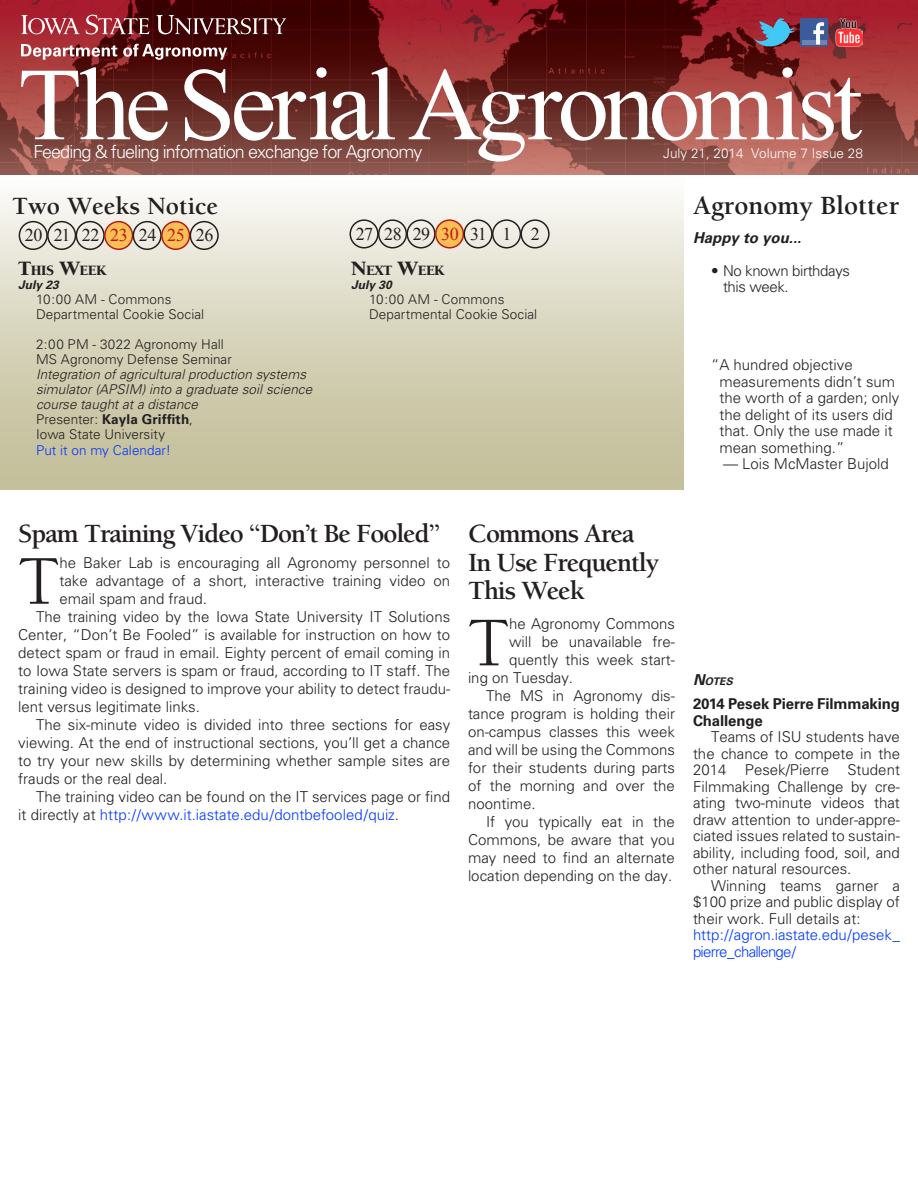
<style>
.page{position:relative;width:918px;height:1188px;background:#fff}
.page>*{position:absolute;margin:0;border:0;box-sizing:border-box;transform-origin:0 0}
.t1{font:103.5px "Times New Roman";letter-spacing:-.05em;color:#fff}
.Drop_Cap{font:71.7px "Berkeley";color:#231f20}
.HEADLINE{font:700 27px/28.5px "Berkeley";letter-spacing:-.04em;color:#231f20}
.HEADLINE-2{font:700 27px "Berkeley";color:#231f20}
.t2{font:700 25.5px "Berkeley";color:#231f20}
.t3{font:300 18px "Univers";letter-spacing:-.05em;color:#fff}
.t4{font:18px "Times New Roman";letter-spacing:-.015em;color:#231f20}
.Body_Copy{font:300 15px/18px "Univers";color:#231f20;text-align:justify}
.Drop_Cap-2{font:300 15px/18px "Univers";color:#231f20;text-align:justify}
.Bullet_List{font:300 15px/16.5px "Univers";color:#231f20}
.Body_Copy-2{font:300 15px/16.5px "Univers";letter-spacing:-.015em;color:#0038ff}
.Notes_Headline{font:700 15px/16.5px "Univers";letter-spacing:-.01em;color:#231f20}
.Bullet_List-2{font:300 15px/16.5px "Univers";letter-spacing:-.025em;color:#231f20}
.Subhead{font:italic 700 15px "Univers";color:#231f20}
.Calendar_This_Week_t{font:900 14.7px "Berkeley";letter-spacing:-.03em;color:#231f20}
.Calendar_Date{font:900 14.7px "Berkeley";letter-spacing:-.03em;color:#231f20}
.Paragraph_Style_1{font:italic 300 13.5px/15px "Univers";letter-spacing:.005em;color:#231f20}
.Calendar_Text{font:300 13.5px "Univers";letter-spacing:.005em;color:#231f20}
.Paragraph_Style_1-2{font:300 13.5px "Univers";letter-spacing:.005em;color:#231f20}
.t5{font:300 13.5px "Univers";color:#fff}
.Paragraph_Style_1-3{font:700 13.5px "Univers";letter-spacing:.015em;color:#231f20}
.Paragraph_Style_1-4{font:300 13.5px "Univers";letter-spacing:.005em;color:#0038ff}
.Calendar_Date-2{font:italic 700 12px "Univers";color:#231f20}
.Subhead-2{font:italic 700 10.5px "Univers";color:#231f20}
.s1{color:#b41d15}
.s2{font-size:21px}
.s3{font-weight:300}
.s4{color:#0038ff}
.s5{font-size:15px}
</style>
<div class="page">
<img style="left:0;top:0;width:918px;height:175px">
<svg style="left:21px;top:15px;width:59px;height:19px"></svg>
<svg style="left:86px;top:15px;width:63px;height:20px"></svg>
<svg style="left:156px;top:15px;width:130px;height:20px;background:#6a3c3c"></svg>
<svg style="left:21px;top:44px;width:96px;height:16px"></svg>
<svg style="left:123px;top:44px;width:104px;height:16px"></svg>
<svg style="left:753px;top:18px;width:42px;height:28px"></svg>
<div style="left:800px;top:18px;width:28px;height:29px;background:#3b5b99;border-radius:2px"></div>
<div style="left:802px;top:40px;width:24px;height:5px;background:#6d84b3"></div>
<svg style="left:813px;top:22px;width:11px;height:23px"></svg>
<img style="left:836px;top:18px;width:27px;height:29px">
<div style="left:0;top:175px;width:684px;height:315px;background:linear-gradient(to bottom,#f8f7f4,#beb990)"></div>
<div style="left:19px;top:221px;width:29px;height:29px;border:2px solid #231f20;border-radius:50%"></div>
<div style="left:47px;top:221px;width:29px;height:29px;border:2px solid #231f20;border-radius:50%"></div>
<div style="left:76px;top:221px;width:29px;height:29px;border:2px solid #231f20;border-radius:50%"></div>
<div style="left:105px;top:222px;width:28px;height:27px;background:#fdbe56;border-radius:50%"></div>
<div style="left:104px;top:221px;width:29px;height:29px;border:2px solid #b41d15;border-radius:50%"></div>
<div style="left:133px;top:221px;width:29px;height:29px;border:2px solid #231f20;border-radius:50%"></div>
<div style="left:162px;top:222px;width:28px;height:27px;background:#fdbe56;border-radius:50%"></div>
<div style="left:161px;top:221px;width:29px;height:29px;border:2px solid #b41d15;border-radius:50%"></div>
<div style="left:190px;top:221px;width:29px;height:29px;border:2px solid #231f20;border-radius:50%"></div>
<div style="left:349px;top:219px;width:30px;height:30px;border:2px solid #231f20;border-radius:50%"></div>
<div style="left:378px;top:219px;width:29px;height:30px;border:2px solid #231f20;border-radius:50%"></div>
<div style="left:406px;top:219px;width:30px;height:30px;border:2px solid #231f20;border-radius:50%"></div>
<div style="left:436px;top:220px;width:27px;height:28px;background:#fdbe56;border-radius:50%"></div>
<div style="left:435px;top:219px;width:29px;height:30px;border:2px solid #b41d15;border-radius:50%"></div>
<div style="left:463px;top:219px;width:30px;height:30px;border:2px solid #231f20;border-radius:50%"></div>
<div style="left:492px;top:219px;width:29px;height:30px;border:2px solid #231f20;border-radius:50%"></div>
<div style="left:520px;top:219px;width:30px;height:30px;border:2px solid #231f20;border-radius:50%"></div>
<p class="t1" style="left:18px;top:32px;width:846px">The Serial Agronomist</p>
<p class="t3" style="left:34px;top:141px;width:390px">Feeding &amp; fueling information exchange for Agronomy</p>
<p class="t5" style="left:663px;top:146px;width:201px">July 21, 2014 Volume 7 Issue 28</p>
<p class="HEADLINE-2" style="left:693px;top:191px;width:208px">Agronomy Blotter</p>
<p class="Subhead" style="left:693px;top:229px;width:110px">Happy to you...</p>
<p class="Bullet_List-2" style="left:723px;top:262px;width:128px;text-indent:-12px">• No known birthdays this week.</p>
<p class="t2" style="left:12px;top:192px;width:208px">Two Weeks Notice</p>
<p class="t4" style="left:356px;top:221px;width:186px">272829<span class="s1">30</span>31 1 2</p>
<p class="t4" style="left:25px;top:223px;width:190px">20 21 22 <span class="s1">23</span> 24 <span class="s1">25</span> 26</p>
<p class="Calendar_This_Week_t" style="left:18px;top:263px;width:90px"><span class="s2">T</span>HIS <span class="s2">W</span>EEK</p>
<p class="Calendar_Date-2" style="left:18px;top:277px;width:42px">July 23</p>
<p class="Calendar_Text" style="left:36px;top:291px;width:137px">10:00 AM - Commons</p>
<p class="Calendar_Text" style="left:36px;top:306px;width:170px">Departmental Cookie Social</p>
<p class="Paragraph_Style_1-2" style="left:36px;top:336px;width:189px">2:00 PM - 3022 Agronomy Hall</p>
<p class="Paragraph_Style_1-2" style="left:36px;top:351px;width:197px">MS Agronomy Defense Seminar</p>
<p class="Paragraph_Style_1" style="left:36px;top:366px;width:278px">Integration of agricultural production systems simulator (APSIM) into a graduate soil science course taught at a distance</p>
<p class="Paragraph_Style_1-3" style="left:36px;top:411px;width:159px"><span class="s3">Presenter:</span> Kayla Griffith<span class="s3">,</span></p>
<p class="Paragraph_Style_1-2" style="left:36px;top:426px;width:131px">Iowa State University</p>
<p class="Paragraph_Style_1-4" style="left:36px;top:442px;width:137px">Put it on my Calendar!</p>
<p class="Calendar_Date" style="left:351px;top:263px;width:95px"><span class="s2">N</span>EXT <span class="s2">W</span>EEK</p>
<p class="Calendar_Date-2" style="left:351px;top:277px;width:42px">July 30</p>
<p class="Calendar_Text" style="left:369px;top:291px;width:137px">10:00 AM - Commons</p>
<p class="Calendar_Text" style="left:369px;top:306px;width:170px">Departmental Cookie Social</p>
<p class="Bullet_List" style="left:719px;top:357px;width:182px;text-indent:-8px">“A hundred objective measurements didn’t sum the worth of a garden; only the delight of its users did that. Only the use made it mean something.”</p>
<p class="Bullet_List" style="left:723px;top:456px;width:167px">— Lois McMaster Bujold</p>
<p class="HEADLINE" style="left:18px;top:520px;width:424px">Spam Training Video “Don’t Be Fooled”</p>
<p class="Drop_Cap" style="left:18px;top:543px;width:43px">T</p>
<p class="Drop_Cap-2" style="left:59px;top:553px;width:392px">he Baker Lab is encouraging all Agronomy personnel to take advantage of a short, interactive training video on email spam and fraud.</p>
<p class="Body_Copy" style="left:18px;top:607px;width:434px;text-indent:18px">The training video by the Iowa State University IT Solutions Center, “Don’t Be Fooled” is available for instruction on how to detect spam or fraud in email. Eighty percent of email coming in to Iowa State servers is spam or fraud, according to IT staff. The training video is designed to improve your ability to detect fraudu&shy;lent versus legitimate links.</p>
<p class="Body_Copy" style="left:18px;top:715px;width:434px;text-indent:18px">The six-minute video is divided into three sections for easy viewing. At the end of instructional sections, you’ll get a chance to try your new skills by determining whether sample sites are frauds or the real deal.</p>
<p class="Body_Copy" style="left:18px;top:787px;width:433px;text-indent:18px">The training video can be found on the IT services page or find it directly at <span class="s4">http://www.it.iastate.edu/dontbefooled/quiz</span>.</p>
<p class="HEADLINE" style="left:468px;top:520px;width:193px">Commons Area<br>In Use Frequently<br>This Week</p>
<p class="Drop_Cap" style="left:468px;top:605px;width:43px">T</p>
<p class="Drop_Cap-2" style="left:509px;top:615px;width:167px">he Agronomy Commons</p>
<p class="Drop_Cap-2" style="left:509px;top:633px;width:167px">will be unavailable fre-</p>
<p class="Drop_Cap-2" style="left:509px;top:651px;width:167px">quently this week start-</p>
<p class="Drop_Cap-2" style="left:468px;top:669px;width:107px">ing on Tuesday.</p>
<p class="Body_Copy" style="left:468px;top:687px;width:209px;text-indent:18px">The MS in Agronomy dis&shy;tance program is holding their on-campus classes this week and will be using the Commons for their students during parts of the morning and over the noontime.</p>
<p class="Body_Copy" style="left:468px;top:813px;width:208px;text-indent:18px">If you typically eat in the Commons, be aware that you may need to find an alternate location depending on the day.</p>
<p class="Subhead-2" style="left:693px;top:675px;width:41px"><span class="s5">N</span>OTES</p>
<p class="Notes_Headline" style="left:693px;top:696px;width:209px">2014 Pesek Pierre Filmmaking<br>Challenge</p>
<p class="Body_Copy" style="left:693px;top:729px;width:209px;line-height:16.5px;text-indent:18px">Teams of ISU students have the chance to compete in the 2014 Pesek/Pierre Student Filmmaking Challenge by cre&shy;ating two-minute videos that draw attention to under-appre&shy;ciated issues related to sustain&shy;ability, including food, soil, and other natural resources.</p>
<p class="Body_Copy" style="left:693px;top:877px;width:208px;line-height:16.5px;text-indent:18px">Winning teams garner a $100 prize and public display of their work. Full details at:</p>
<p class="Body_Copy-2" style="left:693px;top:927px;width:209px">http://agron.iastate.edu/pesek_ pierre_challenge/</p>
</div>
